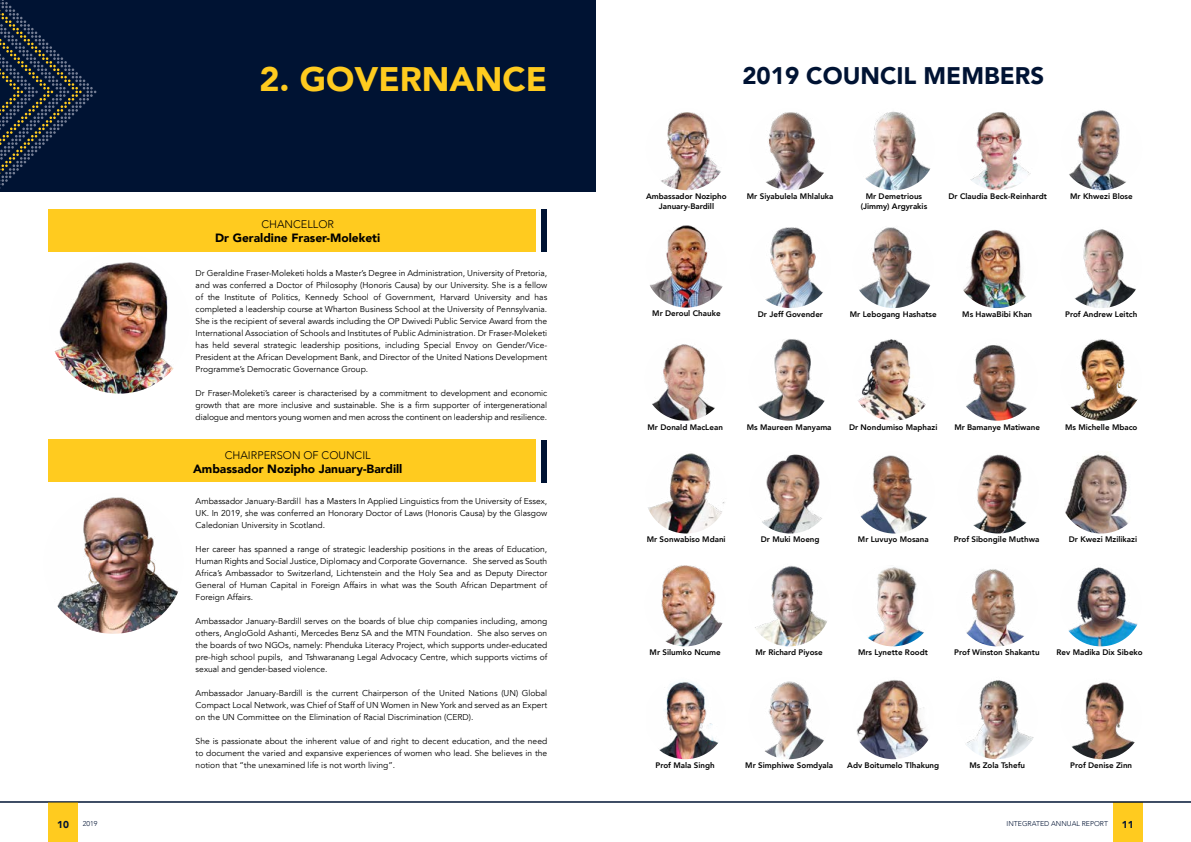
<style>
.page{position:relative;width:1191px;height:842px;background:#fff}
.page>*{position:absolute;margin:0;border:0;box-sizing:border-box;transform-origin:0 0}
.t1{font:900 34px "Avenir LT";color:#ffcb1f}
.t2{font:900 24px "Avenir LT";color:#001333}
.t3{font:900 12px "Avenir LT";color:#000}
.t4{font:300 11px "Avenir LT";color:#000}
.t5{font:900 10px "Avenir LT";color:#001333}
.t6{font:8.5px/12px "Avenir LT";color:#000;text-align:justify}
.t7{font:800 8px/9.6px "Avenir LT";color:#000;text-align:center}
.t8{font:300 7px "Avenir LT";color:#001333}
</style>
<div class="page">
<div style="left:1113px;top:802px;width:29px;height:40px;background:#ffcb1f"></div>
<div style="left:0;top:0;width:595px;height:192px;background:#001333"></div>
<svg style="left:0;top:0;width:96px;height:189px"></svg>
<div style="left:48px;top:802px;width:30px;height:40px;background:#ffcb1f"></div>
<hr style="left:0;top:802px;width:1191px;height:1px;background:#001333">
<div style="left:49px;top:209px;width:487px;height:43px;background:#ffcb1f"></div>
<div style="left:541px;top:209px;width:6px;height:43px;background:#001333"></div>
<div style="left:49px;top:439px;width:487px;height:43px;background:#ffcb1f"></div>
<div style="left:541px;top:440px;width:6px;height:43px;background:#001333"></div>
<img style="left:43px;top:492px;width:141px;height:142px;border-radius:71px">
<img style="left:49px;top:252px;width:141px;height:142px;border-radius:71px">
<img style="left:645px;top:107px;width:83px;height:83px;border-radius:42px">
<img style="left:748px;top:107px;width:83px;height:83px;border-radius:42px">
<img style="left:852px;top:107px;width:83px;height:83px;border-radius:42px">
<img style="left:956px;top:107px;width:83px;height:83px;border-radius:42px">
<img style="left:1060px;top:107px;width:83px;height:83px;border-radius:42px">
<img style="left:659px;top:682px;width:60px;height:77px">
<img style="left:747px;top:676px;width:83px;height:83px;border-radius:42px">
<img style="left:851px;top:676px;width:83px;height:83px;border-radius:42px">
<img style="left:955px;top:676px;width:83px;height:83px;border-radius:42px">
<img style="left:1071px;top:682px;width:64px;height:77px">
<img style="left:643px;top:563px;width:83px;height:83px;border-radius:42px">
<img style="left:747px;top:563px;width:83px;height:83px;border-radius:42px">
<img style="left:851px;top:563px;width:83px;height:83px;border-radius:42px">
<img style="left:955px;top:563px;width:83px;height:83px;border-radius:42px">
<img style="left:1059px;top:563px;width:83px;height:83px;border-radius:42px">
<img style="left:644px;top:450px;width:83px;height:83px;border-radius:42px">
<img style="left:748px;top:450px;width:83px;height:83px;border-radius:42px">
<img style="left:852px;top:450px;width:83px;height:83px;border-radius:42px">
<img style="left:956px;top:450px;width:83px;height:83px;border-radius:42px">
<img style="left:1065px;top:454px;width:63px;height:79px">
<img style="left:1059px;top:338px;width:83px;height:83px;border-radius:42px">
<img style="left:643px;top:338px;width:83px;height:83px;border-radius:42px">
<img style="left:747px;top:338px;width:83px;height:83px;border-radius:42px">
<img style="left:851px;top:338px;width:83px;height:83px;border-radius:42px">
<img style="left:955px;top:338px;width:83px;height:83px;border-radius:42px">
<img style="left:1059px;top:225px;width:83px;height:83px;border-radius:42px">
<img style="left:645px;top:225px;width:83px;height:83px;border-radius:42px">
<img style="left:749px;top:225px;width:83px;height:83px;border-radius:42px">
<img style="left:851px;top:225px;width:83px;height:83px;border-radius:42px">
<img style="left:955px;top:225px;width:83px;height:83px;border-radius:42px">
<h1 class="t1" style="left:259px;top:59px;width:289px">2. GOVERNANCE</h1>
<p class="t4" style="left:261px;top:218px;width:74px">CHANCELLOR</p>
<h3 class="t3" style="left:215px;top:230px;width:167px">Dr Geraldine Fraser-Moleketi</h3>
<p class="t6" style="left:196px;top:267px;width:353px">Dr Geraldine Fraser-Moleketi holds a Master’s Degree in Administration, University of Pretoria, and was conferred a Doctor of Philosophy (Honoris Causa) by our University. She is a fellow of the Institute of Politics, Kennedy School of Government, Harvard University and has completed a leadership course at Wharton Business School at the University of Pennsylvania.<br>She is the recipient of several awards including the OP Dwivedi Public Service Award from the International Association of Schools and Institutes of Public Administration. Dr Fraser-Moleketi has held several strategic leadership positions, including Special Envoy on Gender/Vice-President at the African Development Bank, and Director of the United Nations Development Programme’s Democratic Governance Group.</p>
<p class="t6" style="left:196px;top:387px;width:353px">Dr Fraser-Moleketi’s career is characterised by a commitment to development and economic growth that are more inclusive and sustainable. She is a firm supporter of intergenerational dialogue and mentors young women and men across the continent on leadership and resilience.</p>
<p class="t4" style="left:225px;top:448px;width:147px">CHAIRPERSON OF COUNCIL</p>
<h3 class="t3" style="left:193px;top:461px;width:211px">Ambassador Nozipho January-Bardill</h3>
<p class="t6" style="left:196px;top:495px;width:353px">Ambassador January-Bardill has a Masters In Applied Linguistics from the University of Essex, UK. In 2019, she was conferred an Honorary Doctor of Laws (Honoris Causa) by the Glasgow Caledonian University in Scotland.</p>
<p class="t6" style="left:196px;top:543px;width:353px">Her career has spanned a range of strategic leadership positions in the areas of Education, Human Rights and Social Justice, Diplomacy and Corporate Governance. She served as South Africa’s Ambassador to Switzerland, Lichtenstein and the Holy Sea and as Deputy Director General of Human Capital in Foreign Affairs in what was the South African Department of Foreign Affairs.</p>
<p class="t6" style="left:196px;top:615px;width:353px">Ambassador January-Bardill serves on the boards of blue chip companies including, among others, AngloGold Ashanti, Mercedes Benz SA and the MTN Foundation. She also serves on the boards of two NGOs, namely: Phenduka Literacy Project, which supports under-educated pre-high school pupils, and Tshwaranang Legal Advocacy Centre, which supports victims of sexual and gender-based violence.</p>
<p class="t6" style="left:196px;top:687px;width:353px">Ambassador January-Bardill is the current Chairperson of the United Nations (UN) Global Compact Local Network, was Chief of Staff of UN Women in New York and served as an Expert on the UN Committee on the Elimination of Racial Discrimination (CERD).</p>
<p class="t6" style="left:196px;top:735px;width:353px">She is passionate about the inherent value of and right to decent education, and the need to document the varied and expansive experiences of women who lead. She believes in the notion that “the unexamined life is not worth living”.</p>
<h2 class="t2" style="left:742px;top:61px;width:303px">2019 COUNCIL MEMBERS</h2>
<p class="t7" style="left:646px;top:191px;width:82px">Ambassador Nozipho<br>January-Bardill</p>
<p class="t7" style="left:747px;top:191px;width:88px">Mr Siyabulela Mhlaluka</p>
<p class="t7" style="left:860px;top:191px;width:68px">Mr Demetrious (Jimmy) Argyrakis</p>
<p class="t7" style="left:948px;top:191px;width:100px">Dr Claudia Beck-Reinhardt</p>
<p class="t7" style="left:1070px;top:191px;width:64px">Mr Khwezi Blose</p>
<p class="t7" style="left:652px;top:309px;width:70px">Mr Deroul Chauke</p>
<p class="t7" style="left:758px;top:309px;width:67px">Dr Jeff Govender</p>
<p class="t7" style="left:850px;top:309px;width:88px">Mr Lebogang Hashatse</p>
<p class="t7" style="left:962px;top:309px;width:71px">Ms HawaBibi Khan</p>
<p class="t7" style="left:1065px;top:309px;width:74px">Prof Andrew Leitch</p>
<p class="t7" style="left:647px;top:422px;width:77px">Mr Donald MacLean</p>
<p class="t7" style="left:747px;top:422px;width:86px">Ms Maureen Manyama</p>
<p class="t7" style="left:849px;top:422px;width:90px">Dr Nondumiso Maphazi</p>
<p class="t7" style="left:954px;top:422px;width:87px">Mr Bamanye Matiwane</p>
<p class="t7" style="left:1065px;top:422px;width:74px">Ms Michelle Mbaco</p>
<p class="t7" style="left:646px;top:535px;width:80px">Mr Sonwabiso Mdani</p>
<p class="t7" style="left:761px;top:535px;width:60px">Dr Muki Moeng</p>
<p class="t7" style="left:858px;top:535px;width:72px">Mr Luvuyo Mosana</p>
<p class="t7" style="left:953px;top:535px;width:87px">Prof Sibongile Muthwa</p>
<p class="t7" style="left:1068px;top:535px;width:70px">Dr Kwezi Mzilikazi</p>
<p class="t7" style="left:649px;top:648px;width:73px">Mr Silumko Ncume</p>
<p class="t7" style="left:755px;top:648px;width:69px">Mr Richard Piyose</p>
<p class="t7" style="left:858px;top:648px;width:71px">Mrs Lynette Roodt</p>
<p class="t7" style="left:954px;top:648px;width:87px">Prof Winston Shakantu</p>
<p class="t7" style="left:1056px;top:648px;width:88px">Rev Madika Dix Sibeko</p>
<p class="t7" style="left:655px;top:760px;width:61px">Prof Mala Singh</p>
<p class="t7" style="left:745px;top:760px;width:89px">Mr Simphiwe Somdyala</p>
<p class="t7" style="left:847px;top:760px;width:94px">Adv Boitumelo Tlhakung</p>
<p class="t7" style="left:969px;top:760px;width:57px">Ms Zola Tshefu</p>
<p class="t7" style="left:1070px;top:760px;width:63px">Prof Denise Zinn</p>
<p class="t5" style="left:57px;top:819px;width:13px">10</p>
<p class="t8" style="left:83px;top:820px;width:16px">2019</p>
<p class="t8" style="left:1006px;top:820px;width:103px">INTEGRATED ANNUAL REPORT</p>
<p class="t5" style="left:1122px;top:819px;width:13px">11</p>
</div>
